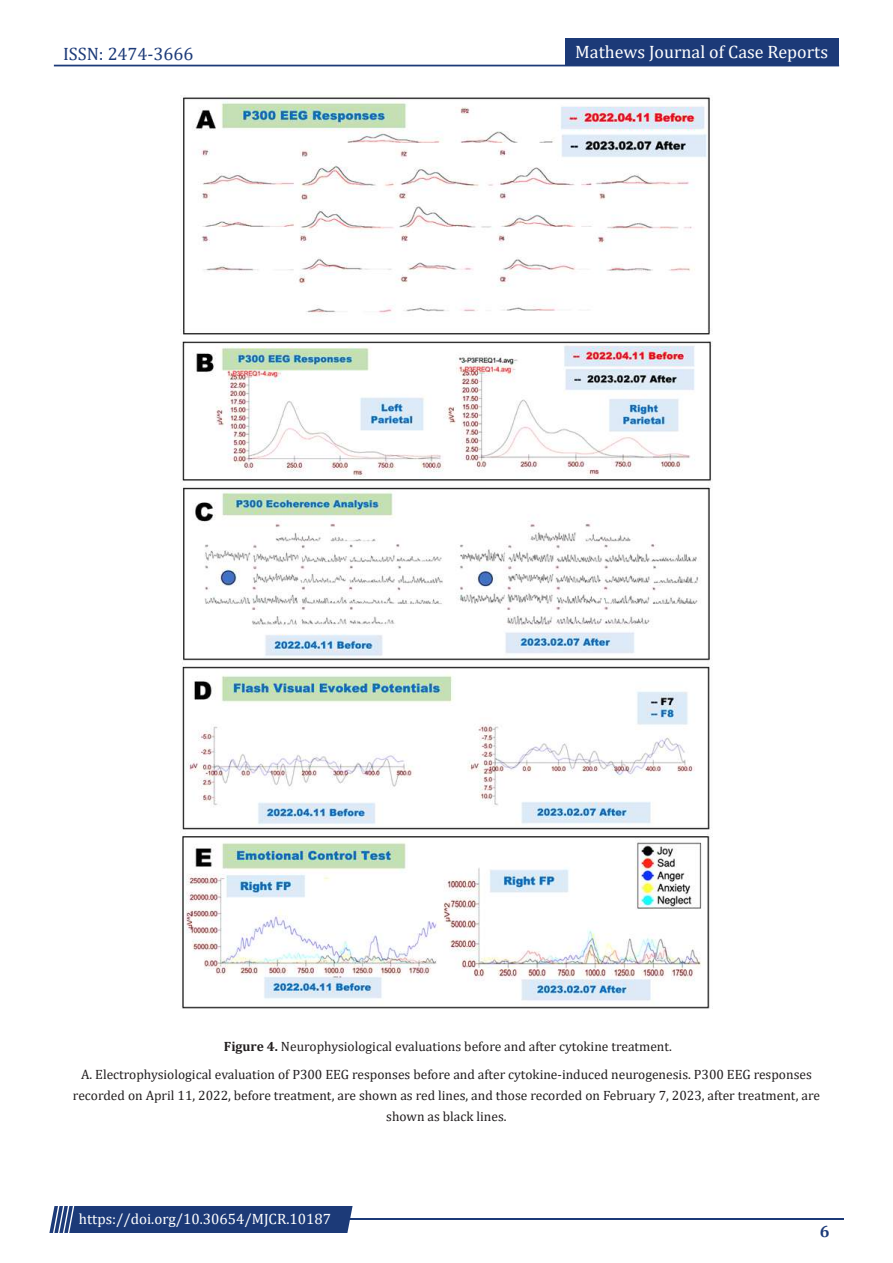
<style>
.page{position:relative;width:893px;height:1263px;background:#fff}
.page>*{position:absolute;margin:0;border:0;box-sizing:border-box;transform-origin:0 0}
.t1{font:18px "Cambria";color:#fff}
.t2{font:18px "Cambria";color:#1c3a78}
.t3{font:700 16.5px "Cambria";color:#1c3a78}
.t4{font:15px "Cambria";color:#fff}
.t5{font:13.5px/28.5px "Cambria";color:#231f20;text-align:center}
.s1{font-weight:700}
</style>
<div class="page">
<div style="left:54px;top:65px;width:785px;height:1px;border:1px solid #1c3a78"></div>
<div style="left:565px;top:39px;width:274px;height:27px;background:#1c3a78"></div>
<hr style="left:310px;top:1219px;width:534px;height:1px;background:#1c3a78">
<div style="left:49px;top:1206px;width:304px;height:27px;background:#1c3a78"></div>
<img style="left:180px;top:96px;width:533px;height:912px">
<h1 class="t2" style="left:63px;top:43px;width:132px">ISSN: 2474-3666</h1>
<h1 class="t1" style="left:575px;top:41px;width:254px">Mathews Journal of Case Reports</h1>
<p class="t5" style="left:81px;top:1032px;width:732px"><span class="s1">Figure 4.</span> Neurophysiological evaluations before and after cytokine treatment.<br>A. Electrophysiological evaluation of P300 EEG responses before and after cytokine-induced neurogenesis. P300 EEG responses</p>
<p class="t5" style="left:73px;top:1085px;width:748px;line-height:21px">recorded on April 11, 2022, before treatment, are shown as red lines, and those recorded on February 7, 2023, after treatment, are shown as black lines.</p>
<p class="t4" style="left:79px;top:1210px;width:254px">https://doi.org/10.30654/MJCR.10187</p>
<p class="t3" style="left:820px;top:1220px;width:11px">6</p>
</div>
